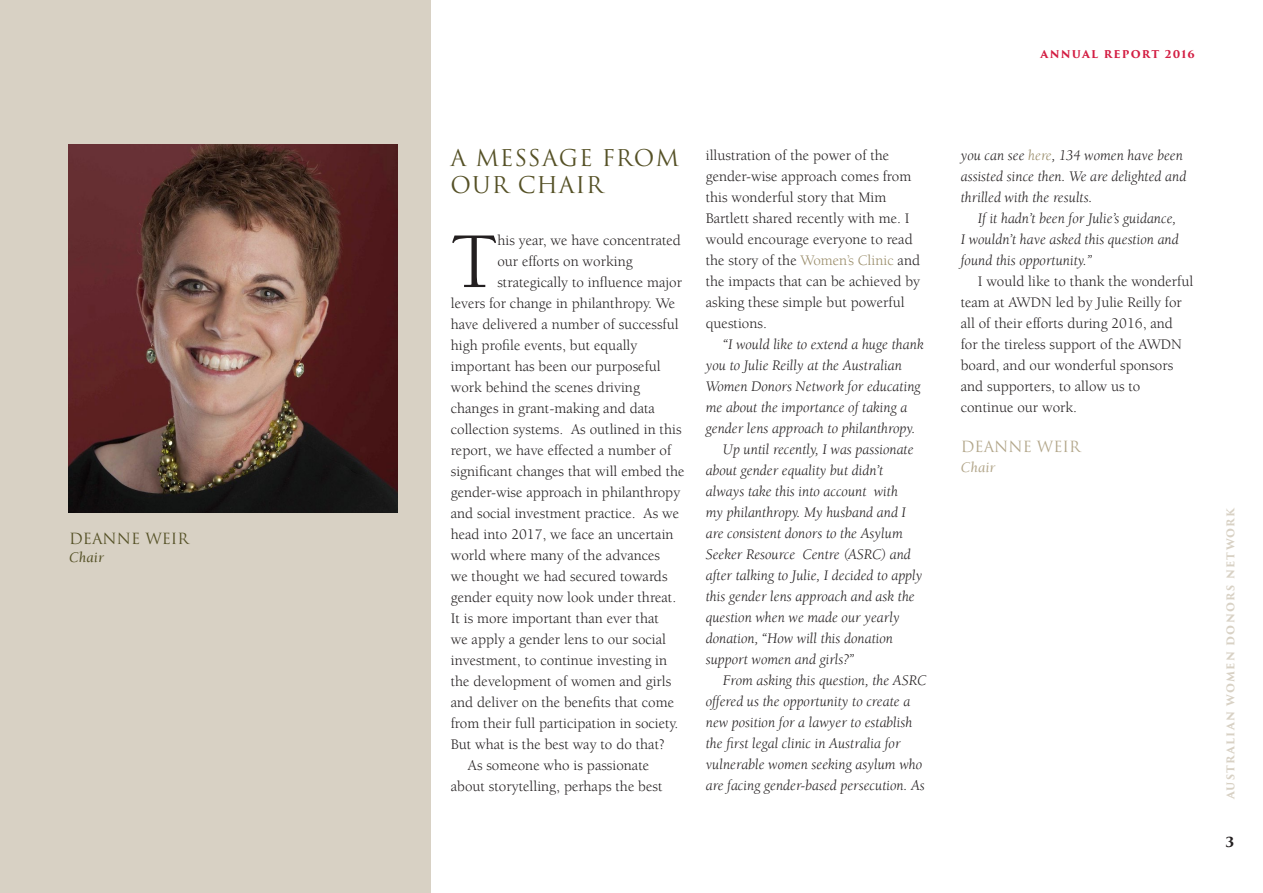
<style>
.page{position:relative;width:1263px;height:893px;background:#fff}
.page>*{position:absolute;margin:0;border:0;box-sizing:border-box;transform-origin:0 0}
.t1{font:81.15px "Berkeley";color:#231f20}
.t2{font:22.5px/27px "Trajan Pro 3";letter-spacing:.04em;color:#555126}
.t3{font:15px/21px "Berkeley";color:#231f20}
.t4{font:italic 15px/21px "Berkeley";color:#231f20}
.t5{font:15px "Trajan Pro 3";letter-spacing:.005em;color:#555126}
.t6{font:15px "Trajan Pro 3";letter-spacing:.005em;color:#b3a78b}
.t7{font:italic 15px "Berkeley";letter-spacing:.005em;color:#555126}
.t8{font:italic 15px "Berkeley";letter-spacing:.005em;color:#b3a78b}
.t9{font:700 13.5px "Trajan Pro 3";color:#231f20}
.t10{font:700 10.5px "Trajan Pro 3";letter-spacing:.115em;color:#d8d1c4}
.t11{font:700 10.5px "Trajan Pro 3";letter-spacing:.115em;color:#d31e43}
.s1{color:#998c69}
</style>
<div class="page">
<div style="left:0;top:0;width:430px;height:893px;background:#d8d1c4"></div>
<img style="left:68px;top:145px;width:330px;height:367px">
<p class="t5" style="left:69px;top:528px;width:121px">DEANNE WEIR</p>
<p class="t7" style="left:69px;top:549px;width:36px">Chair</p>
<p class="t11" style="left:1040px;top:46px;width:156px">ANNUAL REPORT 2016</p>
<h2 class="t2" style="left:450px;top:145px;width:230px">A MESSAGE FROM<br>OUR CHAIR</h2>
<h1 class="t1" style="left:451px;top:219px;width:48px">T</h1>
<p class="t3" style="left:497px;top:230px;width:185px">his year, we have concentrated</p>
<p class="t3" style="left:497px;top:251px;width:137px">our efforts on working</p>
<p class="t3" style="left:497px;top:272px;width:186px">strategically to influence major</p>
<p class="t3" style="left:451px;top:293px;width:226px">levers for change in philanthropy. We</p>
<p class="t3" style="left:451px;top:314px;width:229px">have delivered a number of successful</p>
<p class="t3" style="left:451px;top:335px;width:188px">high profile events, but equally</p>
<p class="t3" style="left:451px;top:356px;width:211px">important has been our purposeful</p>
<p class="t3" style="left:451px;top:377px;width:191px">work behind the scenes driving</p>
<p class="t3" style="left:451px;top:398px;width:206px">changes in grant-making and data</p>
<p class="t3" style="left:451px;top:419px;width:232px">collection systems. As outlined in this</p>
<p class="t3" style="left:451px;top:440px;width:222px">report, we have effected a number of</p>
<p class="t3" style="left:451px;top:461px;width:235px">significant changes that will embed the</p>
<p class="t3" style="left:451px;top:482px;width:231px">gender-wise approach in philanthropy</p>
<p class="t3" style="left:451px;top:503px;width:230px">and social investment practice. As we</p>
<p class="t3" style="left:451px;top:524px;width:224px">head into 2017, we face an uncertain</p>
<p class="t3" style="left:451px;top:545px;width:211px">world where many of the advances</p>
<p class="t3" style="left:451px;top:566px;width:218px">we thought we had secured towards</p>
<p class="t3" style="left:451px;top:587px;width:227px">gender equity now look under threat.</p>
<p class="t3" style="left:451px;top:608px;width:210px">It is more important than ever that</p>
<p class="t3" style="left:451px;top:629px;width:217px">we apply a gender lens to our social</p>
<p class="t3" style="left:451px;top:650px;width:218px">investment, to continue investing in</p>
<p class="t3" style="left:451px;top:671px;width:222px">the development of women and girls</p>
<p class="t3" style="left:451px;top:692px;width:225px">and deliver on the benefits that come</p>
<p class="t3" style="left:451px;top:713px;width:229px">from their full participation in society.</p>
<p class="t3" style="left:451px;top:734px;width:215px">But what is the best way to do that?</p>
<p class="t3" style="left:468px;top:755px;width:183px">As someone who is passionate</p>
<p class="t3" style="left:451px;top:776px;width:213px">about storytelling, perhaps the best</p>
<p class="t3" style="left:706px;top:145px;width:216px">illustration of the power of the gender-wise approach comes from this wonderful story that Mim<br>Bartlett shared recently with me. I would encourage everyone to read the story of the <span class="s1">Women’s Clinic</span> and the impacts that can be achieved by asking these simple but powerful questions.</p>
<p class="t4" style="left:723px;top:334px;width:202px">“I would like to extend a huge thank</p>
<p class="t4" style="left:706px;top:355px;width:198px">you to Julie Reilly at the Australian</p>
<p class="t4" style="left:706px;top:376px;width:216px">Women Donors Network for educating</p>
<p class="t4" style="left:706px;top:397px;width:203px">me about the importance of taking a</p>
<p class="t4" style="left:706px;top:418px;width:211px">gender lens approach to philanthropy.</p>
<p class="t4" style="left:723px;top:439px;width:192px">Up until recently, I was passionate</p>
<p class="t4" style="left:706px;top:460px;width:179px">about gender equality but didn’t</p>
<p class="t4" style="left:706px;top:481px;width:194px">always take this into account with</p>
<p class="t4" style="left:706px;top:502px;width:202px">my philanthropy. My husband and I</p>
<p class="t4" style="left:706px;top:523px;width:199px">are consistent donors to the Asylum</p>
<p class="t4" style="left:706px;top:544px;width:207px">Seeker Resource Centre (ASRC) and</p>
<p class="t4" style="left:706px;top:565px;width:218px">after talking to Julie, I decided to apply</p>
<p class="t4" style="left:706px;top:586px;width:210px">this gender lens approach and ask the</p>
<p class="t4" style="left:706px;top:607px;width:195px">question when we made our yearly</p>
<p class="t4" style="left:706px;top:628px;width:189px">donation, “How will this donation</p>
<p class="t4" style="left:706px;top:649px;width:150px">support women and girls?”</p>
<p class="t4" style="left:723px;top:670px;width:205px">From asking this question, the ASRC</p>
<p class="t4" style="left:706px;top:691px;width:206px">offered us the opportunity to create a</p>
<p class="t4" style="left:706px;top:712px;width:208px">new position for a lawyer to establish</p>
<p class="t4" style="left:706px;top:733px;width:196px">the first legal clinic in Australia for</p>
<p class="t4" style="left:706px;top:754px;width:218px">vulnerable women seeking asylum who</p>
<p class="t4" style="left:706px;top:775px;width:221px">are facing gender-based persecution. As</p>
<p class="t4" style="left:961px;top:145px;width:227px">you can see <span class="s1">here</span>, 134 women have been assisted since then. We are delighted and thrilled with the results.</p>
<p class="t4" style="left:961px;top:208px;width:220px;text-indent:17px">If it hadn’t been for Julie’s guidance,<br>I wouldn’t have asked this question and found this opportunity.”</p>
<p class="t3" style="left:961px;top:271px;width:234px;text-indent:17px">I would like to thank the wonderful team at AWDN led by Julie Reilly for all of their efforts during 2016, and for the tireless support of the AWDN board, and our wonderful sponsors and supporters, to allow us to continue our work.</p>
<p class="t6" style="left:961px;top:436px;width:121px">DEANNE WEIR</p>
<p class="t8" style="left:961px;top:459px;width:36px">Chair</p>
<p class="t10" style="left:1223px;top:799px;width:294px;rotate:-90deg">AUSTRALIAN WOMEN DONORS NETWORK</p>
<p class="t9" style="left:1225px;top:832px;width:10px">3</p>
</div>
